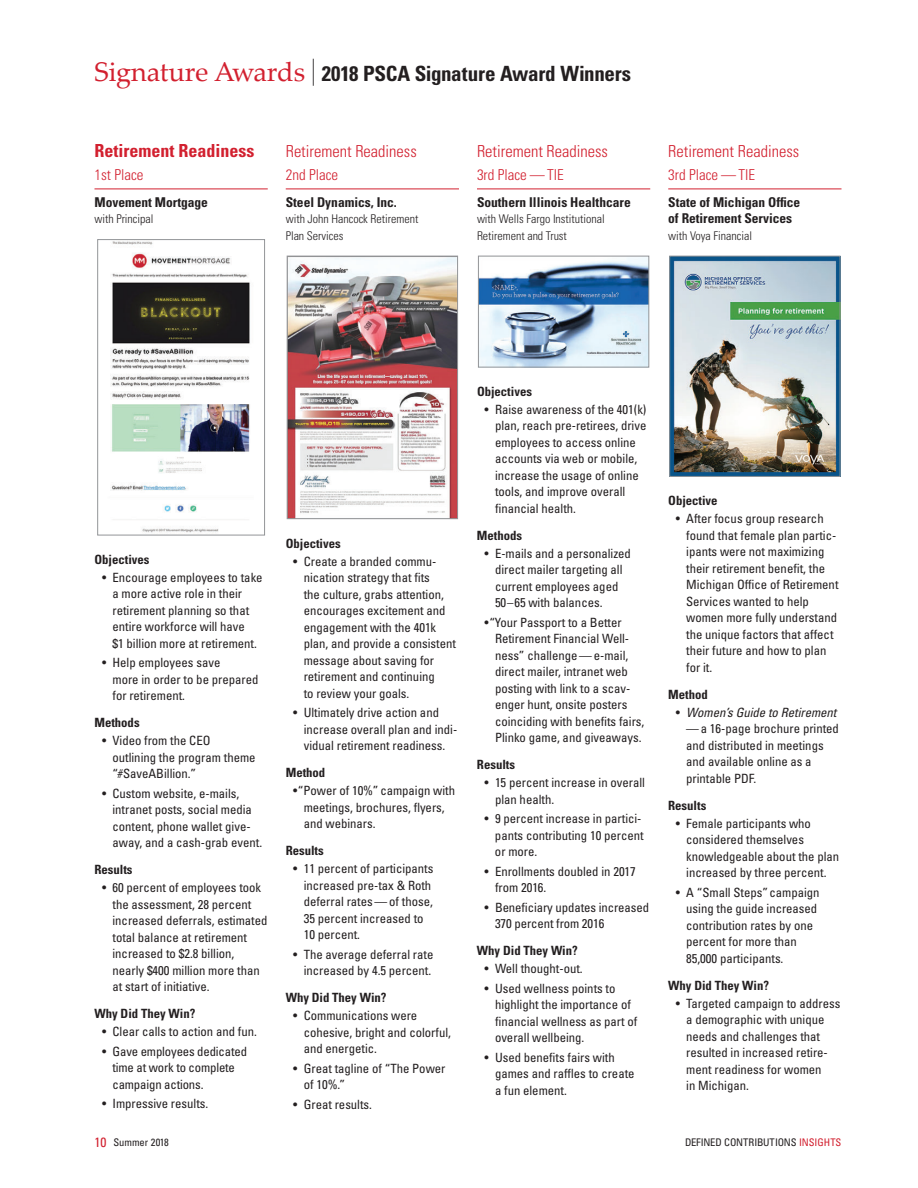
<style>
.page{position:relative;width:918px;height:1188px;background:#fff}
.page>*{position:absolute;margin:0;border:0;box-sizing:border-box;transform-origin:0 0}
._01b-_2nd_Page_Hd{font:700 condensed 21px "Univers LT Std";letter-spacing:-.01em;color:#231f20}
._81a-__1707_Sig_Awrd{font:700 condensed 18px "Univers LT Std";color:#d2202f}
._81a-__1707_Sig_Awrd-2{font:300 condensed 16.5px "Univers LT Std";color:#d2202f}
._81b-__1707_Sig_Awrd{font:300 condensed 15px "Univers LT Std";color:#d2202f}
._81c-__1707_Sig_Awrd{font:700 condensed 13.5px/16.5px "Univers LT Std";color:#231f20}
._81q-__1707_Sig_Awrd{font:condensed 12.75px/16.5px "Univers LT Std";color:#231f20}
._81qb-__1707_Sig_Awr{font:condensed 12.75px/16.5px "Univers LT Std";color:#231f20}
._81eb-__1707_Sig_Awr{font:700 condensed 12.75px "Univers LT Std";color:#231f20}
._81e-__1707_Sig_Awrd{font:700 condensed 12.75px "Univers LT Std";color:#231f20}
._81q-__1707_Sig_Awrd-2{font:italic condensed 12.75px "Univers LT Std";color:#231f20}
._81d-__1707_Sig_Awrd{font:300 condensed 12px/16.5px "Univers LT Std";color:#231f20}
.t1{font:condensed 10.5px "Univers LT Std";color:#231f20}
.s1{font-family:"Palatino Linotype";font-weight:400;font-stretch:normal;font-size:27px;color:#d2202f}
.s2{font-weight:400;font-size:27px}
.s3{font-style:normal}
.s4{font-size:13.5px;color:#d2202f}
.s5{color:#d2202f}
</style>
<div class="page">
<hr style="left:94px;top:189px;width:174px;height:1px;background:#d2202f">
<img style="left:110px;top:241px;width:140px;height:292px">
<div style="left:97px;top:239px;width:168px;height:296px;border:1px solid #939598"></div>
<hr style="left:286px;top:189px;width:173px;height:1px;background:#d2202f">
<img style="left:289px;top:258px;width:167px;height:259px">
<div style="left:287px;top:256px;width:171px;height:263px;border:1px solid #939598"></div>
<hr style="left:477px;top:189px;width:173px;height:1px;background:#d2202f">
<img style="left:480px;top:258px;width:167px;height:107px">
<div style="left:478px;top:256px;width:171px;height:111px;border:1px solid #939598"></div>
<hr style="left:668px;top:189px;width:174px;height:1px;background:#d2202f">
<img style="left:671px;top:258px;width:167px;height:217px">
<div style="left:669px;top:256px;width:171px;height:221px;border:1px solid #939598"></div>
<p class="_01b-_2nd_Page_Hd" style="left:94px;top:60px;width:538px"><span class="s1">Signature Awards</span> <span class="s2">|</span> 2018 PSCA Signature Award Winners</p>
<p class="_81a-__1707_Sig_Awrd" style="left:94px;top:140px;width:162px">Retirement Readiness</p>
<p class="_81b-__1707_Sig_Awrd" style="left:94px;top:165px;width:51px">1st Place</p>
<p class="_81c-__1707_Sig_Awrd" style="left:94px;top:193px;width:115px">Movement Mortgage</p>
<p class="_81d-__1707_Sig_Awrd" style="left:94px;top:211px;width:60px">with Principal</p>
<p class="_81a-__1707_Sig_Awrd-2" style="left:286px;top:141px;width:133px">Retirement Readiness</p>
<p class="_81b-__1707_Sig_Awrd" style="left:286px;top:165px;width:54px">2nd Place</p>
<p class="_81c-__1707_Sig_Awrd" style="left:286px;top:193px;width:113px">Steel Dynamics, Inc.</p>
<p class="_81d-__1707_Sig_Awrd" style="left:286px;top:211px;width:134px">with John Hancock Retirement<br>Plan Services</p>
<p class="_81a-__1707_Sig_Awrd-2" style="left:477px;top:141px;width:133px">Retirement Readiness</p>
<p class="_81b-__1707_Sig_Awrd" style="left:477px;top:165px;width:88px">3rd Place — TIE</p>
<p class="_81c-__1707_Sig_Awrd" style="left:477px;top:193px;width:155px">Southern Illinois Healthcare</p>
<p class="_81d-__1707_Sig_Awrd" style="left:477px;top:211px;width:129px">with Wells Fargo Institutional<br>Retirement and Trust</p>
<p class="_81a-__1707_Sig_Awrd-2" style="left:668px;top:141px;width:133px">Retirement Readiness</p>
<p class="_81b-__1707_Sig_Awrd" style="left:668px;top:165px;width:88px">3rd Place — TIE</p>
<p class="_81c-__1707_Sig_Awrd" style="left:668px;top:193px;width:134px">State of Michigan Office of Retirement Services</p>
<p class="_81d-__1707_Sig_Awrd" style="left:668px;top:227px;width:85px">with Voya Financial</p>
<p class="_81e-__1707_Sig_Awrd" style="left:94px;top:552px;width:57px">Objectives</p>
<p class="_81q-__1707_Sig_Awrd" style="left:112px;top:569px;width:152px;text-indent:-10px">• Encourage employees to take a more active role in their retirement planning so that entire workforce will have<br>$1 billion more at retirement.</p>
<p class="_81qb-__1707_Sig_Awr" style="left:112px;top:654px;width:147px;text-indent:-10px">• Help employees save<br>more in order to be prepared for retirement.</p>
<p class="_81eb-__1707_Sig_Awr" style="left:94px;top:715px;width:47px">Methods</p>
<p class="_81q-__1707_Sig_Awrd" style="left:112px;top:732px;width:145px;text-indent:-10px">• Video from the CEO outlining the program theme “#SaveABillion.”</p>
<p class="_81qb-__1707_Sig_Awr" style="left:112px;top:785px;width:151px;text-indent:-10px">• Custom website, e-mails, intranet posts, social media content, phone wallet give&shy;away, and a cash-grab event.</p>
<p class="_81eb-__1707_Sig_Awr" style="left:94px;top:862px;width:40px">Results</p>
<p class="_81q-__1707_Sig_Awrd" style="left:112px;top:879px;width:157px;text-indent:-10px">• 60 percent of employees took the assessment, 28 percent increased deferrals, estimated total balance at retirement increased to $2.8 billion, nearly $400 million more than at start of initiative.</p>
<p class="_81eb-__1707_Sig_Awr" style="left:94px;top:1006px;width:102px">Why Did They Win?</p>
<p class="_81q-__1707_Sig_Awrd" style="left:102px;top:1023px;width:156px">• Clear calls to action and fun.</p>
<p class="_81qb-__1707_Sig_Awr" style="left:112px;top:1043px;width:136px;text-indent:-10px">• Gave employees dedicated time at work to complete campaign actions.</p>
<p class="_81qb-__1707_Sig_Awr" style="left:102px;top:1095px;width:108px">• Impressive results.</p>
<p class="_81e-__1707_Sig_Awrd" style="left:286px;top:535px;width:57px">Objectives</p>
<p class="_81q-__1707_Sig_Awrd" style="left:304px;top:553px;width:154px;text-indent:-10px">• Create a branded commu&shy;nication strategy that fits<br>the culture, grabs attention, encourages excitement and engagement with the 401k plan, and provide a consistent message about saving for retirement and continuing<br>to review your goals.</p>
<p class="_81qb-__1707_Sig_Awr" style="left:304px;top:704px;width:155px;text-indent:-10px">• Ultimately drive action and increase overall plan and indi&shy;vidual retirement readiness.</p>
<p class="_81eb-__1707_Sig_Awr" style="left:286px;top:765px;width:41px">Method</p>
<p class="_81q-__1707_Sig_Awrd" style="left:304px;top:782px;width:153px;text-indent:-11px">•“Power of 10%” campaign with meetings, brochures, flyers, and webinars.</p>
<p class="_81eb-__1707_Sig_Awr" style="left:286px;top:843px;width:40px">Results</p>
<p class="_81q-__1707_Sig_Awrd" style="left:304px;top:860px;width:131px;text-indent:-10px">• 11 percent of participants increased pre-tax &amp; Roth deferral rates — of those,<br>35 percent increased to<br>10 percent.</p>
<p class="_81qb-__1707_Sig_Awr" style="left:293px;top:946px;width:142px;text-align:right">• The average deferral rate increased by 4.5 percent.</p>
<p class="_81eb-__1707_Sig_Awr" style="left:286px;top:990px;width:102px">Why Did They Win?</p>
<p class="_81q-__1707_Sig_Awrd" style="left:304px;top:1007px;width:149px;text-indent:-10px">• Communications were cohesive, bright and colorful, and energetic.</p>
<p class="_81qb-__1707_Sig_Awr" style="left:304px;top:1060px;width:143px;text-indent:-10px">• Great tagline of “The Power of 10%.”</p>
<p class="_81qb-__1707_Sig_Awr" style="left:293px;top:1096px;width:80px">• Great results.</p>
<p class="_81e-__1707_Sig_Awrd" style="left:477px;top:384px;width:57px">Objectives</p>
<p class="_81q-__1707_Sig_Awrd" style="left:495px;top:401px;width:153px;text-indent:-10px">• Raise awareness of the 401(k) plan, reach pre-retirees, drive employees to access online accounts via web or mobile, increase the usage of online tools, and improve overall financial health.</p>
<p class="_81eb-__1707_Sig_Awr" style="left:477px;top:528px;width:47px">Methods</p>
<p class="_81q-__1707_Sig_Awrd" style="left:495px;top:545px;width:138px;text-indent:-10px">• E-mails and a personalized direct mailer targeting all current employees aged<br>50–65 with balances.</p>
<p class="_81qb-__1707_Sig_Awr" style="left:495px;top:614px;width:151px;text-indent:-11px">•“Your Passport to a Better<br>Retirement Financial Well&shy;ness” challenge — e-mail, direct mailer, intranet web posting with link to a scav&shy;enger hunt, onsite posters coinciding with benefits fairs,<br>Plinko game, and giveaways.</p>
<p class="_81eb-__1707_Sig_Awr" style="left:477px;top:757px;width:40px">Results</p>
<p class="_81q-__1707_Sig_Awrd" style="left:495px;top:775px;width:152px;text-indent:-10px">• 15 percent increase in overall plan health.</p>
<p class="_81qb-__1707_Sig_Awr" style="left:495px;top:811px;width:150px;text-indent:-10px">• 9 percent increase in partici&shy;pants contributing 10 percent or more.</p>
<p class="_81qb-__1707_Sig_Awr" style="left:495px;top:863px;width:142px;text-indent:-10px">• Enrollments doubled in 2017 from 2016.</p>
<p class="_81qb-__1707_Sig_Awr" style="left:495px;top:899px;width:156px;text-indent:-10px">• Beneficiary updates increased<br>370 percent from 2016</p>
<p class="_81eb-__1707_Sig_Awr" style="left:477px;top:943px;width:102px">Why Did They Win?</p>
<p class="_81q-__1707_Sig_Awrd" style="left:484px;top:961px;width:100px">• Well thought-out.</p>
<p class="_81qb-__1707_Sig_Awr" style="left:495px;top:980px;width:144px;text-indent:-10px">• Used wellness points to highlight the importance of financial wellness as part of overall wellbeing.</p>
<p class="_81qb-__1707_Sig_Awr" style="left:495px;top:1049px;width:141px;text-indent:-10px">• Used benefits fairs with games and raffles to create a fun element.</p>
<p class="_81e-__1707_Sig_Awrd" style="left:668px;top:493px;width:51px">Objective</p>
<p class="_81q-__1707_Sig_Awrd" style="left:686px;top:510px;width:154px;text-indent:-10px">• After focus group research found that female plan partic&shy;ipants were not maximizing their retirement benefit, the<br>Michigan Office of Retirement<br>Services wanted to help women more fully understand the unique factors that affect their future and how to plan for it.</p>
<p class="_81eb-__1707_Sig_Awr" style="left:668px;top:686px;width:41px">Method</p>
<p class="_81q-__1707_Sig_Awrd-2" style="left:676px;top:704px;width:162px"><span class="s3">•</span> Women’s Guide to Retirement</p>
<p class="_81q-__1707_Sig_Awrd" style="left:686px;top:720px;width:154px">— a 16-page brochure printed and distributed in meetings and available online as a printable PDF.</p>
<p class="_81eb-__1707_Sig_Awr" style="left:668px;top:797px;width:40px">Results</p>
<p class="_81q-__1707_Sig_Awrd" style="left:686px;top:815px;width:154px;text-indent:-10px">• Female participants who considered themselves knowledgeable about the plan increased by three percent.</p>
<p class="_81qb-__1707_Sig_Awr" style="left:686px;top:884px;width:135px;text-indent:-10px">• A “Small Steps” campaign using the guide increased contribution rates by one percent for more than<br>85,000 participants.</p>
<p class="_81eb-__1707_Sig_Awr" style="left:668px;top:977px;width:102px">Why Did They Win?</p>
<p class="_81q-__1707_Sig_Awrd" style="left:686px;top:995px;width:156px;text-indent:-10px">• Targeted campaign to address a demographic with unique needs and challenges that resulted in increased retire&shy;ment readiness for women<br>in Michigan.</p>
<p class="t1" style="left:94px;top:1136px;width:76px"><span class="s4">10</span> Summer 2018</p>
<p class="t1" style="left:685px;top:1136px;width:158px">DEFINED CONTRIBUTIONS <span class="s5">INSIGHTS</span></p>
</div>
